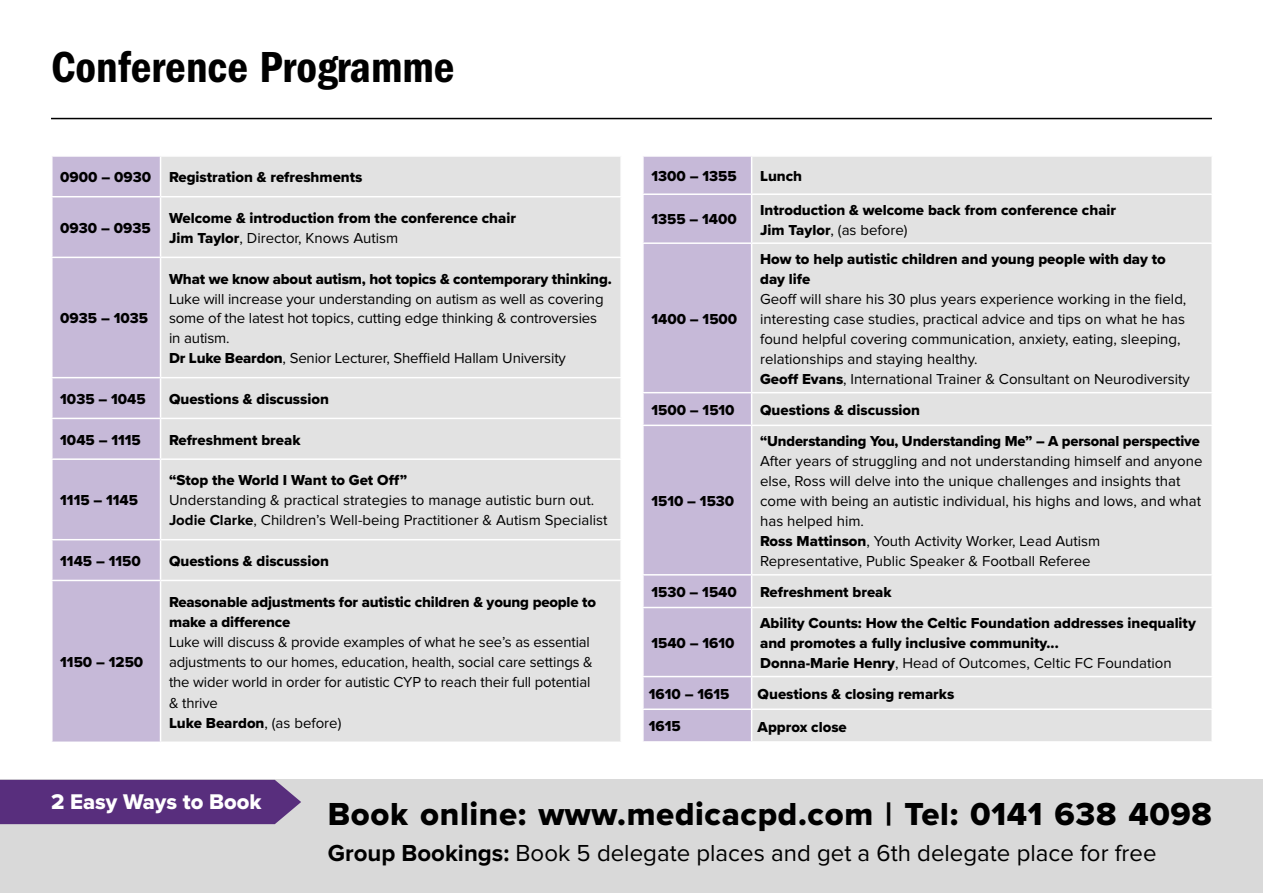
<style>
.page{position:relative;width:1263px;height:893px;background:#fff}
.page>*{position:absolute;margin:0;border:0;box-sizing:border-box;transform-origin:0 0}
.t1{font:45px "ITC Franklin Gothic Std Dm Cd";color:#000}
.t2{font:33px "Proxima Nova Extrabld";letter-spacing:.02em;color:#000}
.t3{font:24px "Proxima Nova";color:#000}
.t4{font:22.05px "Proxima Nova Extrabld";color:#fff}
.t5{font:15px/20.1px "Proxima Nova";color:#000}
.t6{font:15px/20.1px "Proxima Nova Extrabld";color:#000}
.s1{font-family:"Proxima Nova Extrabld"}
.s2{font-weight:700}
.s3{font-family:"Proxima Nova"}
</style>
<div class="page">
<hr style="left:51px;top:118px;width:1161px;height:1px;background:#000">
<div style="left:53px;top:157px;width:107px;height:584px;background:#c6b9d8"></div>
<div style="left:161px;top:157px;width:459px;height:584px;background:#e2e2e2"></div>
<hr style="left:51px;top:196px;width:110px;height:1px;background:#fff">
<hr style="left:161px;top:196px;width:461px;height:1px;background:#fff">
<hr style="left:51px;top:257px;width:110px;height:1px;background:#fff">
<hr style="left:161px;top:257px;width:461px;height:1px;background:#fff">
<hr style="left:51px;top:377px;width:110px;height:1px;background:#fff">
<hr style="left:161px;top:377px;width:461px;height:1px;background:#fff">
<hr style="left:51px;top:418px;width:110px;height:1px;background:#fff">
<hr style="left:161px;top:418px;width:461px;height:1px;background:#fff">
<hr style="left:51px;top:458px;width:110px;height:2px;background:#fff">
<hr style="left:161px;top:458px;width:461px;height:2px;background:#fff">
<hr style="left:51px;top:539px;width:110px;height:1px;background:#fff">
<hr style="left:161px;top:539px;width:461px;height:1px;background:#fff">
<hr style="left:51px;top:580px;width:110px;height:1px;background:#fff">
<hr style="left:161px;top:580px;width:461px;height:1px;background:#fff">
<div style="left:644px;top:157px;width:107px;height:584px;background:#c6b9d8"></div>
<div style="left:752px;top:157px;width:459px;height:584px;background:#e2e2e2"></div>
<hr style="left:642px;top:193px;width:110px;height:2px;background:#fff">
<hr style="left:752px;top:193px;width:461px;height:2px;background:#fff">
<hr style="left:642px;top:242px;width:110px;height:2px;background:#fff">
<hr style="left:752px;top:242px;width:461px;height:2px;background:#fff">
<hr style="left:642px;top:392px;width:110px;height:1px;background:#fff">
<hr style="left:752px;top:392px;width:461px;height:1px;background:#fff">
<hr style="left:642px;top:425px;width:110px;height:1px;background:#fff">
<hr style="left:752px;top:425px;width:461px;height:1px;background:#fff">
<hr style="left:642px;top:574px;width:110px;height:2px;background:#fff">
<hr style="left:752px;top:574px;width:461px;height:2px;background:#fff">
<hr style="left:642px;top:607px;width:110px;height:1px;background:#fff">
<hr style="left:752px;top:607px;width:461px;height:1px;background:#fff">
<hr style="left:642px;top:676px;width:110px;height:1px;background:#fff">
<hr style="left:752px;top:676px;width:461px;height:1px;background:#fff">
<hr style="left:642px;top:708px;width:110px;height:2px;background:#fff">
<hr style="left:752px;top:708px;width:461px;height:2px;background:#fff">
<div style="left:0;top:780px;width:1263px;height:113px;background:#d9d9d9"></div>
<div style="left:0;top:780px;width:301px;height:44px;background:#582e7d"></div>
<p class="t1" style="left:51px;top:41px;width:405px">Conference Programme</p>
<p class="t6" style="left:60px;top:167px;width:92px">0900 – 0930</p>
<p class="t6" style="left:169px;top:167px;width:195px">Registration &amp; refreshments</p>
<p class="t6" style="left:60px;top:218px;width:92px">0930 – 0935</p>
<p class="t6" style="left:169px;top:208px;width:349px">Welcome &amp; introduction from the conference chair</p>
<p class="t5" style="left:169px;top:228px;width:231px"><span class="s1">Jim Taylor</span>, Director, Knows Autism</p>
<p class="t6" style="left:60px;top:308px;width:89px">0935 – 1035</p>
<p class="t6" style="left:169px;top:268px;width:444px">What we know about autism, hot topics &amp; contemporary thinking.</p>
<p class="t5" style="left:169px;top:289px;width:436px">Luke will increase your understanding on autism as well as covering some of the latest hot topics, cutting edge thinking &amp; controversies in autism.</p>
<p class="t5" style="left:169px;top:348px;width:398px"><span class="s1">Dr Luke Beardon</span>, Senior Lecturer, Sheffield Hallam University</p>
<p class="t6" style="left:60px;top:389px;width:87px">1035 – 1045</p>
<p class="t6" style="left:169px;top:389px;width:161px">Questions &amp; discussion</p>
<p class="t6" style="left:60px;top:429px;width:82px">1045 – 1115</p>
<p class="t6" style="left:169px;top:429px;width:133px">Refreshment break</p>
<p class="t6" style="left:60px;top:490px;width:79px">1115 – 1145</p>
<p class="t6" style="left:169px;top:470px;width:240px">“Stop the World I Want to Get Off”</p>
<p class="t5" style="left:169px;top:491px;width:427px">Understanding &amp; practical strategies to manage autistic burn out.</p>
<p class="t5" style="left:169px;top:511px;width:440px"><span class="s2">Jodie Clarke</span>, Children’s Well-being Practitioner &amp; Autism Specialist</p>
<p class="t6" style="left:60px;top:551px;width:82px">1145 – 1150</p>
<p class="t6" style="left:169px;top:551px;width:161px">Questions &amp; discussion</p>
<p class="t6" style="left:60px;top:652px;width:85px">1150 – 1250</p>
<p class="t6" style="left:169px;top:591px;width:429px">Reasonable adjustments for autistic children &amp; young people to make a difference</p>
<p class="t5" style="left:169px;top:632px;width:425px">Luke will discuss &amp; provide examples of what he see’s as essential adjustments to our homes, education, health, social care settings &amp; the wider world in order for autistic CYP to reach their full potential &amp; thrive</p>
<p class="t6" style="left:169px;top:713px;width:174px">Luke Beardon<span class="s3">, (as before)</span></p>
<p class="t6" style="left:651px;top:166px;width:87px">1300 – 1355</p>
<p class="t6" style="left:760px;top:166px;width:44px">Lunch</p>
<p class="t6" style="left:651px;top:209px;width:87px">1355 – 1400</p>
<p class="t6" style="left:760px;top:199px;width:358px">Introduction &amp; welcome back from conference chair</p>
<p class="t5" style="left:760px;top:220px;width:149px"><span class="s1">Jim Taylor</span>, (as before)</p>
<p class="t6" style="left:651px;top:308px;width:87px">1400 – 1500</p>
<p class="t6" style="left:760px;top:248px;width:407px">How to help autistic children and young people with day to day life</p>
<p class="t5" style="left:760px;top:289px;width:428px">Geoff will share his 30 plus years experience working in the field, interesting case studies, practical advice and tips on what he has found helpful covering communication, anxiety, eating, sleeping, relationships and staying healthy.</p>
<p class="t5" style="left:760px;top:369px;width:431px"><span class="s1">Geoff Evans</span>, International Trainer &amp; Consultant on Neurodiversity</p>
<p class="t6" style="left:651px;top:399px;width:85px">1500 – 1510</p>
<p class="t6" style="left:760px;top:400px;width:161px">Questions &amp; discussion</p>
<p class="t6" style="left:651px;top:490px;width:84px">1510 – 1530</p>
<p class="t6" style="left:760px;top:430px;width:441px">“Understanding You, Understanding Me” – A personal perspective</p>
<p class="t5" style="left:760px;top:451px;width:444px">After years of struggling and not understanding himself and anyone else, Ross will delve into the unique challenges and insights that come with being an autistic individual, his highs and lows, and what has helped him.</p>
<p class="t5" style="left:760px;top:531px;width:342px"><span class="s1">Ross Mattinson</span>, Youth Activity Worker, Lead Autism<br>Representative, Public Speaker &amp; Football Referee</p>
<p class="t6" style="left:651px;top:582px;width:87px">1530 – 1540</p>
<p class="t6" style="left:760px;top:582px;width:133px">Refreshment break</p>
<p class="t6" style="left:651px;top:632px;width:85px">1540 – 1610</p>
<p class="t6" style="left:760px;top:613px;width:437px">Ability Counts: How the Celtic Foundation addresses inequality and promotes a fully inclusive community...</p>
<p class="t5" style="left:760px;top:653px;width:413px"><span class="s1">Donna-Marie Henry</span>, Head of Outcomes, Celtic FC Foundation</p>
<p class="t6" style="left:649px;top:683px;width:82px">1610 – 1615</p>
<p class="t6" style="left:758px;top:684px;width:198px">Questions &amp; closing remarks</p>
<p class="t6" style="left:649px;top:716px;width:33px">1615</p>
<p class="t6" style="left:758px;top:716px;width:91px">Approx close</p>
<p class="t4" style="left:51px;top:785px;width:212px">2 Easy Ways to Book</p>
<p class="t2" style="left:328px;top:789px;width:886px">Book online: www.medicacpd.com | Tel: 0141 638 4098</p>
<p class="t3" style="left:328px;top:839px;width:830px"><span class="s2">Group Bookings:</span> Book 5 delegate places and get a 6th delegate place for free</p>
</div>
